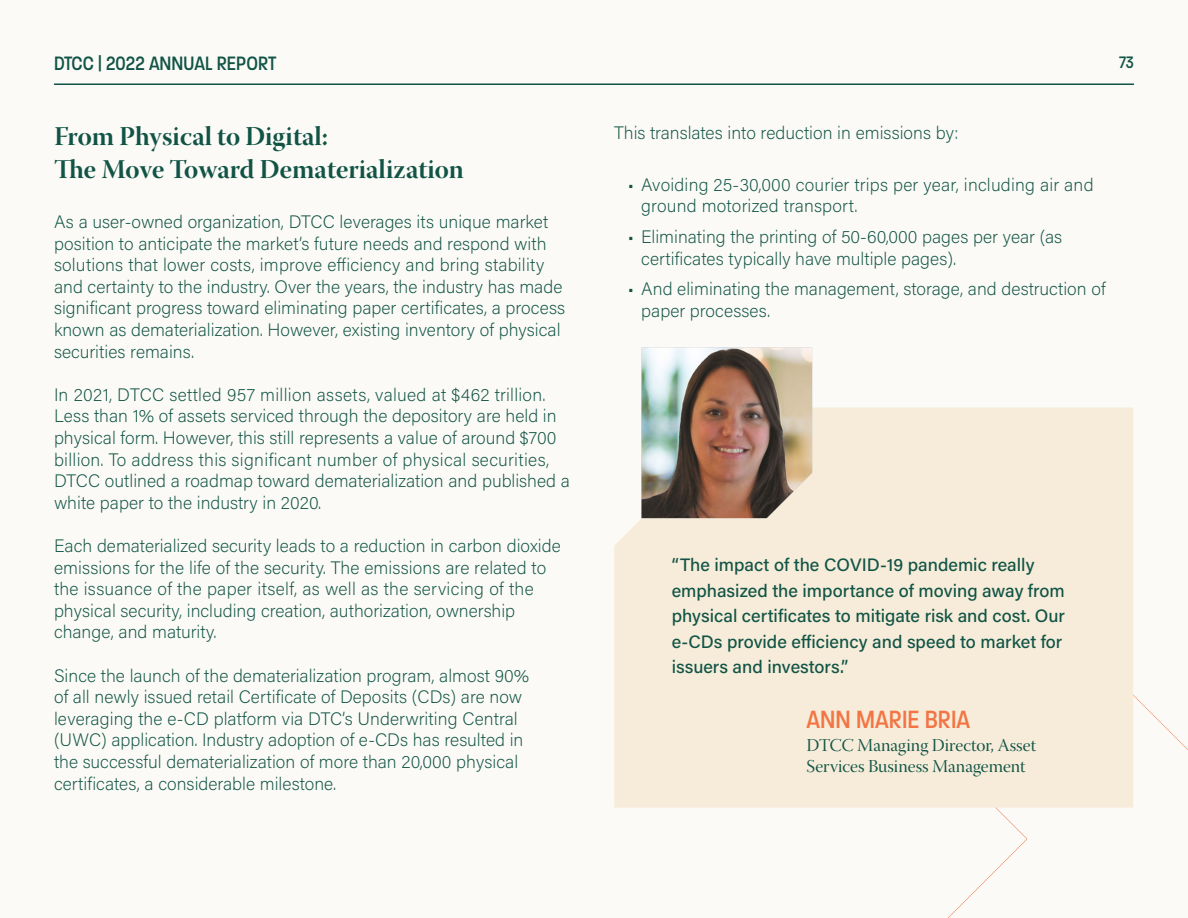
<style>
.page{position:relative;width:1188px;height:918px;background:#fbfaf6}
.page>*{position:absolute;margin:0;border:0;box-sizing:border-box;transform-origin:0 0}
.t1{font:27px "Warnock Pro Bold Disp";color:#115446}
.t2{font:500 27px "Paralucent Condensed";color:#f37444}
.t3{font:500 21px "Paralucent Condensed";color:#115446}
.t4{font:200 18px/21.6px "Acumin Pro";color:#115446}
.t5{font:500 18px/25.5px "Acumin Pro";color:#115446}
.t6{font:18px/21.6px "Warnock Pro Disp";color:#115446}
.t7{font:500 18px "Paralucent Condensed";color:#115446}
</style>
<div class="page">
<hr style="left:54px;top:83px;width:1080px;height:2px;background:#115446">
<div style="left:614px;top:408px;width:519px;height:400px;background:#f6ecd9"></div>
<img style="left:642px;top:348px;width:170px;height:170px">
<p class="t3" style="left:54px;top:51px;width:224px">DTCC | 2022 ANNUAL REPORT</p>
<p class="t7" style="left:1119px;top:51px;width:16px">73</p>
<p class="t1" style="left:54px;top:120px;width:276px">From Physical to Digital:</p>
<p class="t1" style="left:54px;top:152px;width:411px">The Move Toward Dematerialization</p>
<p class="t4" style="left:54px;top:210px;width:513px">As a user-owned organization, DTCC leverages its unique market position to anticipate the market’s future needs and respond with solutions that lower costs, improve efficiency and bring stability and certainty to the industry. Over the years, the industry has made significant progress toward eliminating paper certificates, a process known as dematerialization. However, existing inventory of physical securities remains.</p>
<p class="t4" style="left:54px;top:383px;width:517px">In 2021, DTCC settled 957 million assets, valued at $462 trillion.<br>Less than 1% of assets serviced through the depository are held in physical form. However, this still represents a value of around $700 billion. To address this significant number of physical securities, DTCC outlined a roadmap toward dematerialization and published a white paper to the industry in 2020.</p>
<p class="t4" style="left:54px;top:534px;width:508px">Each dematerialized security leads to a reduction in carbon dioxide emissions for the life of the security. The emissions are related to</p>
<p class="t4" style="left:54px;top:577px;width:481px">the issuance of the paper itself, as well as the servicing of the physical security, including creation, authorization, ownership change, and maturity.</p>
<p class="t4" style="left:54px;top:664px;width:477px">Since the launch of the dematerialization program, almost 90% of all newly issued retail Certificate of Deposits (CDs) are now leveraging the e-CD platform via DTC’s Underwriting Central (UWC) application. Industry adoption of e-CDs has resulted in the successful dematerialization of more than 20,000 physical certificates, a considerable milestone.</p>
<p class="t4" style="left:614px;top:121px;width:346px">This translates into reduction in emissions by:</p>
<p class="t4" style="left:641px;top:173px;width:454px;text-indent:-14px">• Avoiding 25-30,000 courier trips per year, including air and ground motorized transport.</p>
<p class="t4" style="left:641px;top:225px;width:422px;text-indent:-14px">• Eliminating the printing of 50-60,000 pages per year (as certificates typically have multiple pages).</p>
<p class="t4" style="left:641px;top:277px;width:466px;text-indent:-14px">• And eliminating the management, storage, and destruction of paper processes.</p>
<p class="t5" style="left:672px;top:552px;width:395px">“The impact of the COVID-19 pandemic really emphasized the importance of moving away from physical certificates to mitigate risk and cost. Our e-CDs provide efficiency and speed to market for issuers and investors.”</p>
<p class="t2" style="left:806px;top:704px;width:165px">ANN MARIE BRIA</p>
<p class="t6" style="left:806px;top:736px;width:231px">DTCC Managing Director, Asset<br>Services Business Management</p>
</div>
